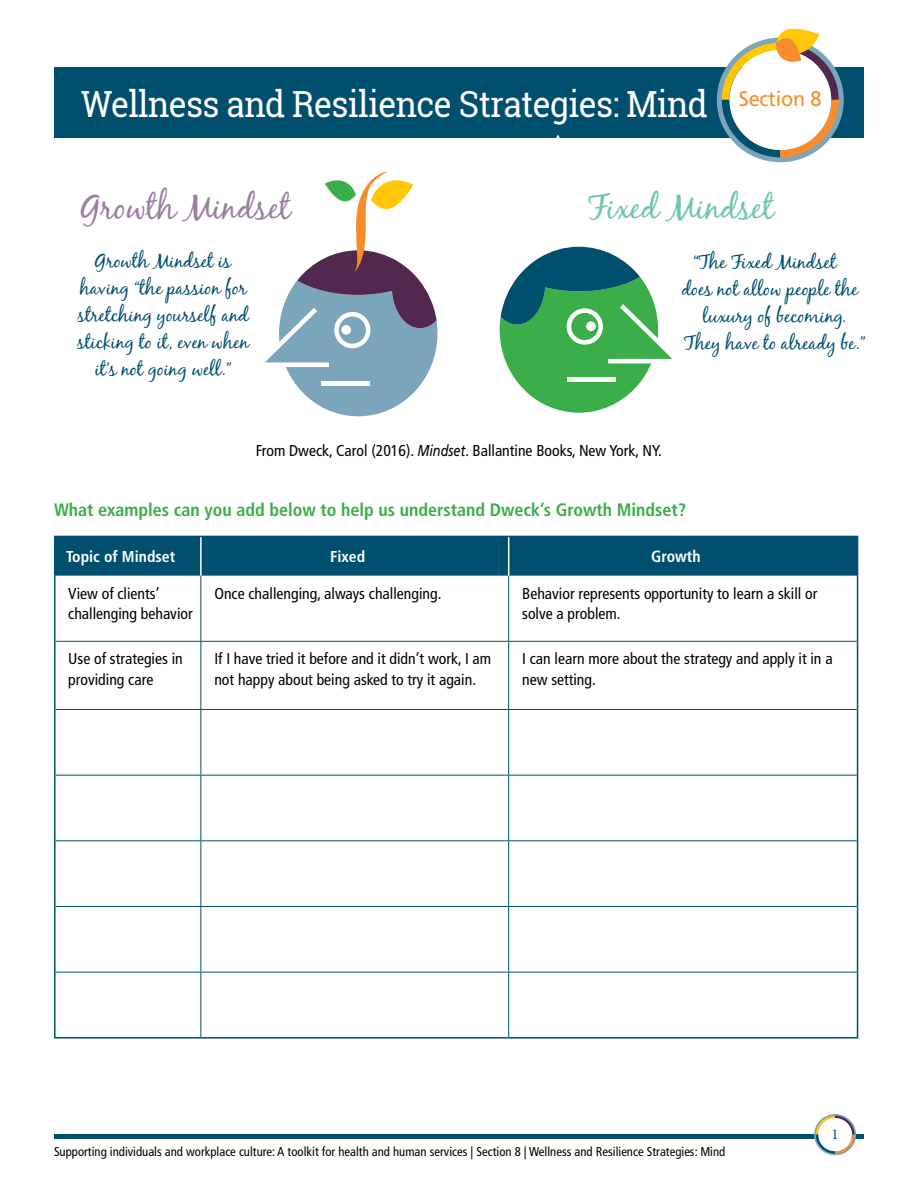
<style>
.page{position:relative;width:918px;height:1188px;background:#fff}
.page>*{position:absolute;margin:0;border:0;box-sizing:border-box;transform-origin:0 0}
.t1{font:36px "Roboto Slab";letter-spacing:-.02em;color:#fff;scale:.93 1}
.t2{font:34.5px "Black Jack Pro";color:#9b7ea1}
.t3{font:34.5px "Black Jack Pro";color:#71c7ac}
.t4{font:19.5px/27px "Black Jack Pro";color:#004f6e;text-align:center}
.t5{font:700 condensed 18px "Frutiger LT Std";color:#3bae49}
.t6{font:700 condensed 16.35px "Frutiger LT Std";color:#fff}
.t7{font:condensed 15.75px/20.2px "Frutiger LT Std";color:#000}
.t8{font:700 condensed 15.75px "Frutiger LT Std";color:#fff}
.t9{font:15px "Minion Pro";color:#004f6e}
.t10{font:condensed 12.75px "Frutiger LT Std";color:#000}
.s1{font-style:italic;font-stretch:normal}
</style>
<div class="page">
<hr style="left:54px;top:1134px;width:810px;height:4px;background:#004f6e">
<svg style="left:814px;top:1114px;width:42px;height:41px"></svg>
<div style="left:818px;top:1118px;width:34px;height:33px;background:#fff;border-radius:50%"></div>
<div style="left:54px;top:68px;width:810px;height:70px;background:#004f6e"></div>
<svg style="left:717px;top:28px;width:127px;height:134px"></svg>
<div style="left:56px;top:537px;width:801px;height:39px;background:#004f6e"></div>
<hr style="left:54px;top:576px;width:2px;height:65px;background:#004f6e">
<hr style="left:857px;top:576px;width:1px;height:65px;background:#004f6e">
<hr style="left:54px;top:641px;width:2px;height:68px;background:#004f6e">
<hr style="left:857px;top:641px;width:1px;height:68px;background:#004f6e">
<hr style="left:201px;top:576px;width:1px;height:65px;background:#004f6e">
<hr style="left:508px;top:576px;width:1px;height:65px;background:#004f6e">
<hr style="left:56px;top:641px;width:145px;height:1px;background:#004f6e">
<hr style="left:201px;top:641px;width:308px;height:1px;background:#004f6e">
<hr style="left:201px;top:642px;width:1px;height:67px;background:#004f6e">
<hr style="left:509px;top:641px;width:348px;height:1px;background:#004f6e">
<hr style="left:508px;top:642px;width:1px;height:67px;background:#004f6e">
<hr style="left:54px;top:536px;width:147px;height:1px;background:#004f6e">
<hr style="left:54px;top:537px;width:2px;height:39px;background:#004f6e">
<hr style="left:201px;top:536px;width:308px;height:1px;background:#004f6e">
<hr style="left:509px;top:536px;width:349px;height:1px;background:#004f6e">
<hr style="left:857px;top:537px;width:1px;height:39px;background:#004f6e">
<hr style="left:200px;top:537px;width:2px;height:39px;background:#fff">
<hr style="left:508px;top:537px;width:1px;height:39px;background:#fff">
<hr style="left:56px;top:709px;width:145px;height:1px;background:#004f6e">
<hr style="left:201px;top:709px;width:308px;height:1px;background:#004f6e">
<hr style="left:201px;top:710px;width:1px;height:65px;background:#004f6e">
<hr style="left:509px;top:709px;width:348px;height:1px;background:#004f6e">
<hr style="left:508px;top:710px;width:1px;height:65px;background:#004f6e">
<hr style="left:56px;top:775px;width:145px;height:1px;background:#004f6e">
<hr style="left:201px;top:775px;width:308px;height:1px;background:#004f6e">
<hr style="left:201px;top:776px;width:1px;height:64px;background:#004f6e">
<hr style="left:509px;top:775px;width:348px;height:1px;background:#004f6e">
<hr style="left:508px;top:776px;width:1px;height:64px;background:#004f6e">
<hr style="left:56px;top:840px;width:145px;height:1px;background:#004f6e">
<hr style="left:201px;top:840px;width:308px;height:1px;background:#004f6e">
<hr style="left:201px;top:841px;width:1px;height:65px;background:#004f6e">
<hr style="left:509px;top:840px;width:348px;height:1px;background:#004f6e">
<hr style="left:508px;top:841px;width:1px;height:65px;background:#004f6e">
<hr style="left:56px;top:906px;width:145px;height:1px;background:#004f6e">
<hr style="left:201px;top:906px;width:308px;height:1px;background:#004f6e">
<hr style="left:201px;top:907px;width:1px;height:65px;background:#004f6e">
<hr style="left:509px;top:906px;width:348px;height:1px;background:#004f6e">
<hr style="left:508px;top:907px;width:1px;height:65px;background:#004f6e">
<hr style="left:56px;top:972px;width:145px;height:1px;background:#004f6e">
<hr style="left:201px;top:972px;width:308px;height:1px;background:#004f6e">
<hr style="left:201px;top:973px;width:1px;height:64px;background:#004f6e">
<hr style="left:509px;top:972px;width:348px;height:1px;background:#004f6e">
<hr style="left:508px;top:973px;width:1px;height:64px;background:#004f6e">
<hr style="left:54px;top:709px;width:2px;height:66px;background:#004f6e">
<hr style="left:857px;top:709px;width:1px;height:66px;background:#004f6e">
<hr style="left:54px;top:775px;width:2px;height:66px;background:#004f6e">
<hr style="left:857px;top:775px;width:1px;height:66px;background:#004f6e">
<hr style="left:54px;top:841px;width:2px;height:65px;background:#004f6e">
<hr style="left:857px;top:841px;width:1px;height:65px;background:#004f6e">
<hr style="left:54px;top:906px;width:2px;height:66px;background:#004f6e">
<hr style="left:857px;top:906px;width:1px;height:66px;background:#004f6e">
<hr style="left:54px;top:972px;width:2px;height:65px;background:#004f6e">
<hr style="left:857px;top:972px;width:1px;height:65px;background:#004f6e">
<hr style="left:54px;top:1037px;width:147px;height:2px;background:#004f6e">
<hr style="left:201px;top:1037px;width:308px;height:2px;background:#004f6e">
<hr style="left:509px;top:1037px;width:349px;height:2px;background:#004f6e">
<svg style="left:265px;top:171px;width:173px;height:245px"></svg>
<svg style="left:500px;top:247px;width:172px;height:166px"></svg>
<div style="left:586px;top:321px;width:10px;height:10px;background:#fff;border-radius:50%"></div>
<div style="left:567px;top:377px;width:49px;height:5px;background:#fff"></div>
<h1 class="t1" style="left:81px;top:79px;width:798px">Wellness and Resilience Strategies: Mind <sup>Section</sup> <sup>8</sup></h1>
<h2 class="t2" style="left:81px;top:186px;width:211px">Growth Mindset</h2>
<h2 class="t3" style="left:587px;top:186px;width:188px">Fixed Mindset</h2>
<p class="t4" style="left:78px;top:247px;width:173px">Growth Mindset is having “the passion for stretching yourself and sticking to it, even when it’s not going well.”</p>
<p class="t4" style="left:694px;top:247px;width:144px">“The Fixed Mindset</p>
<p class="t4" style="left:682px;top:274px;width:178px">does not allow people the</p>
<p class="t4" style="left:703px;top:301px;width:145px">luxury of becoming.</p>
<p class="t4" style="left:684px;top:328px;width:182px">They have to already be.”</p>
<p class="t7" style="left:256px;top:440px;width:408px">From Dweck, Carol (2016). <span class="s1">Mindset</span>. Ballantine Books, New York, NY.</p>
<p class="t5" style="left:54px;top:499px;width:634px">What examples can you add below to help us understand Dweck’s Growth Mindset?</p>
<p class="t8" style="left:66px;top:547px;width:111px">Topic of Mindset</p>
<p class="t8" style="left:330px;top:547px;width:37px">Fixed</p>
<p class="t6" style="left:651px;top:547px;width:51px">Growth</p>
<p class="t7" style="left:68px;top:583px;width:126px">View of clients’ challenging behavior</p>
<p class="t7" style="left:214px;top:583px;width:229px">Once challenging, always challenging.</p>
<p class="t7" style="left:522px;top:583px;width:297px">Behavior represents opportunity to learn a skill or solve a problem.</p>
<p class="t7" style="left:68px;top:649px;width:116px">Use of strategies in providing care</p>
<p class="t7" style="left:214px;top:649px;width:278px">If I have tried it before and it didn’t work, I am not happy about being asked to try it again.</p>
<p class="t7" style="left:522px;top:649px;width:312px">I can learn more about the strategy and apply it in a new setting.</p>
<p class="t10" style="left:54px;top:1144px;width:673px">Supporting individuals and workplace culture: A toolkit for health and human services | Section 8 | Wellness and Resilience Strategies: Mind</p>
<p class="t9" style="left:832px;top:1124px;width:9px">1</p>
</div>
